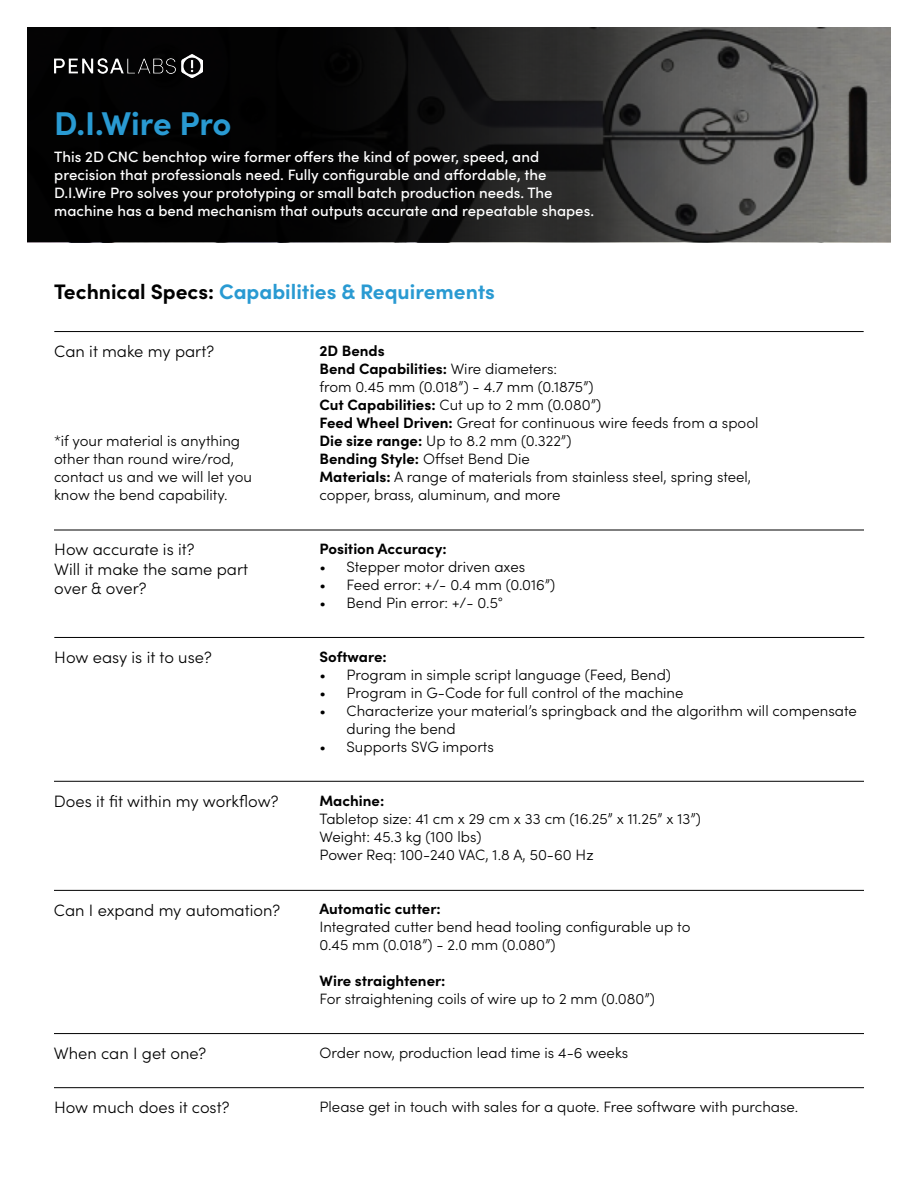
<style>
.page{position:relative;width:918px;height:1188px;background:#fff}
.page>*{position:absolute;margin:0;border:0;box-sizing:border-box;transform-origin:0 0}
.t1{font:700 33px "Sofia Pro";letter-spacing:-.01em;color:#299ad2}
.t2{font:700 21px "Sofia Pro";color:#299ad2}
.t3{font:300 16.5px/19.5px "Sofia Pro";color:#000}
.t4{font:300 15px/18px "Sofia Pro";color:#000}
.t5{font:500 15px/18px "Sofia Pro";color:#fff}
.t6{font:700 15px "Sofia Pro";color:#000}
.s1{color:#000}
.s2{font-weight:700}
</style>
<div class="page">
<svg style="left:27px;top:27px;width:864px;height:215px;background:#262626"></svg>
<hr style="left:54px;top:530px;width:810px;height:1px;background:#000">
<hr style="left:54px;top:331px;width:810px;height:1px;background:#000">
<hr style="left:54px;top:637px;width:810px;height:1px;background:#000">
<hr style="left:54px;top:781px;width:810px;height:1px;background:#000">
<hr style="left:54px;top:890px;width:810px;height:1px;background:#000">
<hr style="left:54px;top:1033px;width:810px;height:1px;background:#000">
<hr style="left:54px;top:1087px;width:810px;height:1px;background:#000">
<img style="left:54px;top:54px;width:149px;height:24px">
<h1 class="t1" style="left:54px;top:98px;width:179px">D.I.Wire Pro</h1>
<p class="t5" style="left:54px;top:147px;width:541px">This 2D CNC benchtop wire former offers the kind of power, speed, and precision that professionals need. Fully configurable and affordable, the D.I.Wire Pro solves your prototyping or small batch production needs. The machine has a bend mechanism that outputs accurate and repeatable shapes.</p>
<h2 class="t2" style="left:54px;top:275px;width:443px"><span class="s1">Technical Specs:</span> Capabilities &amp; Requirements</h2>
<p class="t3" style="left:54px;top:341px;width:161px">Can it make my part?</p>
<p class="t4" style="left:320px;top:341px;width:441px"><span class="s2">2D Bends<br>Bend Capabilities:</span> Wire diameters:<br>from 0.45 mm (0.018”) - 4.7 mm (0.1875”)<br><span class="s2">Cut Capabilities:</span> Cut up to 2 mm (0.080”)<br><span class="s2">Feed Wheel Driven:</span> Great for continuous wire feeds from a spool <span class="s2">Die size range:</span> Up to 8.2 mm (0.322”)<br><span class="s2">Bending Style:</span> Offset Bend Die<br><span class="s2">Materials:</span> A range of materials from stainless steel, spring steel, copper, brass, aluminum, and more</p>
<p class="t4" style="left:54px;top:431px;width:200px">*if your material is anything other than round wire/rod, contact us and we will let you know the bend capability.</p>
<p class="t3" style="left:54px;top:539px;width:195px">How accurate is it?<br>Will it make the same part over &amp; over?</p>
<p class="t3" style="left:54px;top:647px;width:159px">How easy is it to use?</p>
<p class="t3" style="left:54px;top:790px;width:226px">Does it fit within my workflow?</p>
<p class="t3" style="left:54px;top:900px;width:228px">Can I expand my automation?</p>
<p class="t3" style="left:54px;top:1043px;width:154px">When can I get one?</p>
<p class="t3" style="left:54px;top:1097px;width:177px">How much does it cost?</p>
<p class="t6" style="left:320px;top:537px;width:129px">Position Accuracy:</p>
<p class="t4" style="left:320px;top:557px;width:207px">• Stepper motor driven axes</p>
<p class="t4" style="left:320px;top:575px;width:237px">• Feed error: +/- 0.4 mm (0.016”)</p>
<p class="t4" style="left:320px;top:593px;width:185px">• Bend Pin error: +/- 0.5°</p>
<p class="t6" style="left:320px;top:645px;width:69px">Software:</p>
<p class="t4" style="left:320px;top:665px;width:353px">• Program in simple script language (Feed, Bend)</p>
<p class="t4" style="left:320px;top:683px;width:366px">• Program in G-Code for full control of the machine</p>
<p class="t4" style="left:346px;top:701px;width:512px;text-indent:-27px">• Characterize your material’s springback and the algorithm will compensate during the bend</p>
<p class="t4" style="left:320px;top:737px;width:176px">• Supports SVG imports</p>
<p class="t6" style="left:320px;top:789px;width:66px">Machine:</p>
<p class="t4" style="left:320px;top:809px;width:383px">Tabletop size: 41 cm x 29 cm x 33 cm (16.25” x 11.25” x 13”)<br>Weight: 45.3 kg (100 lbs)<br>Power Req: 100-240 VAC, 1.8 A, 50-60 Hz</p>
<p class="t6" style="left:320px;top:897px;width:123px">Automatic cutter:</p>
<p class="t4" style="left:320px;top:917px;width:372px">Integrated cutter bend head tooling configurable up to<br>0.45 mm (0.018”) - 2.0 mm (0.080”)</p>
<p class="t6" style="left:320px;top:969px;width:128px">Wire straightener:</p>
<p class="t4" style="left:320px;top:989px;width:337px">For straightening coils of wire up to 2 mm (0.080”)</p>
<p class="t4" style="left:320px;top:1043px;width:310px">Order now, production lead time is 4-6 weeks</p>
<p class="t4" style="left:320px;top:1097px;width:480px">Please get in touch with sales for a quote. Free software with purchase.</p>
</div>
